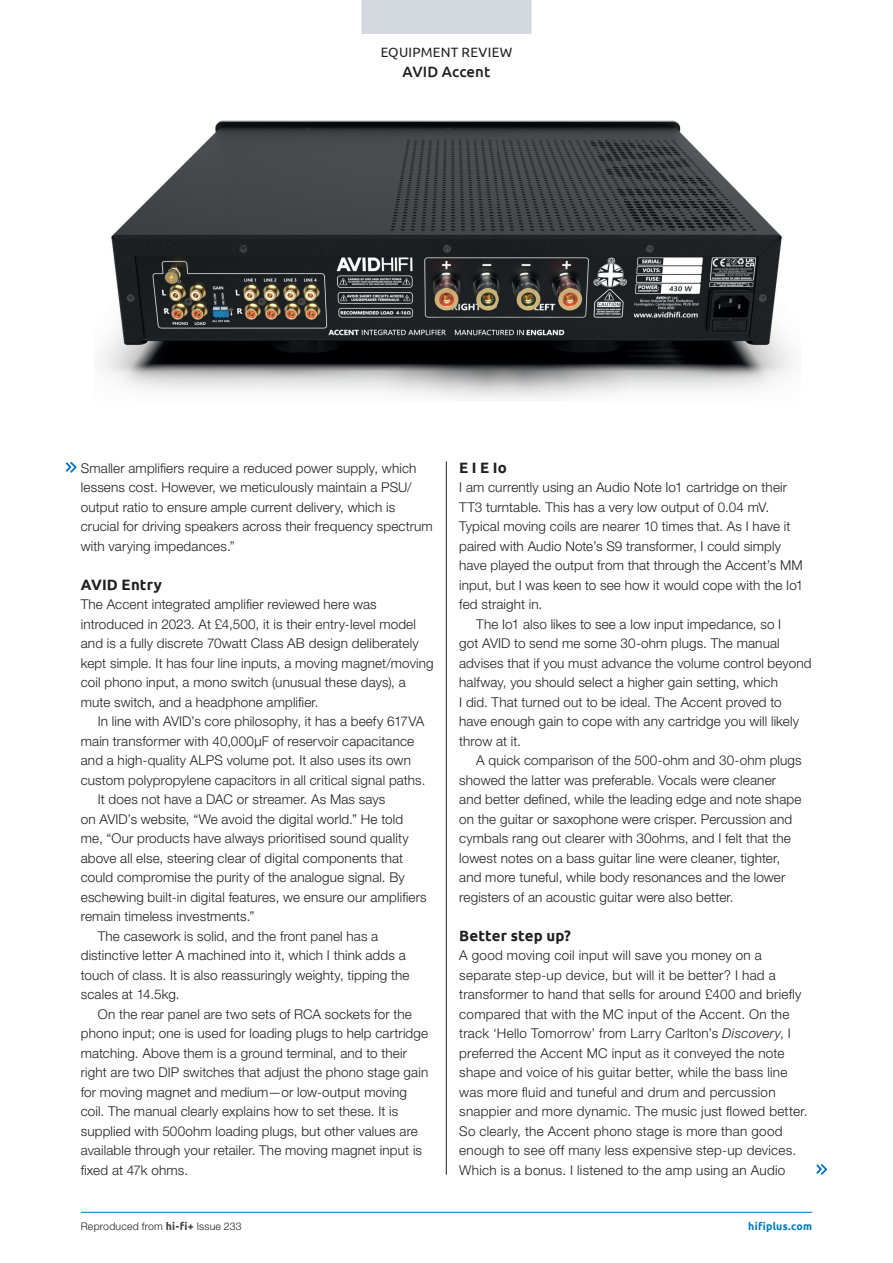
<style>
.page{position:relative;width:893px;height:1263px;background:#fff}
.page>*{position:absolute;margin:0;border:0;box-sizing:border-box;transform-origin:0 0}
.t1{font:700 15px "Ubuntu";letter-spacing:.01em;color:#231f20}
.t2{font:500 15px "Ubuntu";letter-spacing:.005em;color:#231f20}
.t3{font:300 13.5px/19.5px "Helvetica Neue LT Std";letter-spacing:.01em;color:#231f20}
.t4{font:13.5px "Ubuntu";letter-spacing:.02em;color:#231f20}
.t5{font:300 10.5px "Helvetica Neue LT Std";letter-spacing:.02em;color:#231f20}
.t6{font:700 10.5px "Ubuntu";letter-spacing:.025em;color:#007ac0}
.s1{font-style:italic}
.s2{font-family:"Ubuntu";font-weight:700;color:#3e3e3f}
</style>
<div class="page">
<div style="left:361px;top:0;width:170px;height:34px;background:#d4d9df"></div>
<hr style="left:446px;top:461px;width:1px;height:714px;background:#231f20">
<svg style="left:66px;top:462px;width:11px;height:11px"></svg>
<svg style="left:816px;top:1164px;width:11px;height:11px"></svg>
<img style="left:101px;top:120px;width:692px;height:279px">
<hr style="left:81px;top:1212px;width:731px;height:1px;background:#0072bc">
<p class="t4" style="left:381px;top:44px;width:133px">EQUIPMENT REVIEW</p>
<p class="t2" style="left:403px;top:62px;width:89px">AVID Accent</p>
<p class="t3" style="left:81px;top:458px;width:354px">Smaller amplifiers require a reduced power supply, which lessens cost. However, we meticulously maintain a PSU/ output ratio to ensure ample current delivery, which is crucial for driving speakers across their frequency spectrum with varying impedances.”</p>
<p class="t1" style="left:81px;top:575px;width:83px">AVID Entry</p>
<p class="t3" style="left:81px;top:594px;width:354px">The Accent integrated amplifier reviewed here was introduced in 2023. At £4,500, it is their entry-level model and is a fully discrete 70watt Class AB design deliberately kept simple. It has four line inputs, a moving magnet/moving coil phono input, a mono switch (unusual these days), a mute switch, and a headphone amplifier.</p>
<p class="t3" style="left:98px;top:711px;width:328px">In line with AVID’s core philosophy, it has a beefy 617VA</p>
<p class="t3" style="left:81px;top:731px;width:335px">main transformer with 40,000µF of reservoir capacitance</p>
<p class="t3" style="left:81px;top:750px;width:332px">and a high-quality ALPS volume pot. It also uses its own</p>
<p class="t3" style="left:81px;top:770px;width:346px">custom polypropylene capacitors in all critical signal paths.</p>
<p class="t3" style="left:98px;top:789px;width:289px">It does not have a DAC or streamer. As Mas says</p>
<p class="t3" style="left:81px;top:809px;width:324px">on AVID’s website, “We avoid the digital world.” He told</p>
<p class="t3" style="left:81px;top:828px;width:329px">me, “Our products have always prioritised sound quality</p>
<p class="t3" style="left:81px;top:848px;width:324px">above all else, steering clear of digital components that</p>
<p class="t3" style="left:81px;top:867px;width:326px">could compromise the purity of the analogue signal. By</p>
<p class="t3" style="left:81px;top:887px;width:347px">eschewing built-in digital features, we ensure our amplifiers</p>
<p class="t3" style="left:81px;top:906px;width:175px">remain timeless investments.”</p>
<p class="t3" style="left:98px;top:926px;width:282px">The casework is solid, and the front panel has a</p>
<p class="t3" style="left:81px;top:945px;width:326px">distinctive letter A machined into it, which I think adds a</p>
<p class="t3" style="left:81px;top:965px;width:330px">touch of class. It is also reassuringly weighty, tipping the</p>
<p class="t3" style="left:81px;top:984px;width:100px">scales at 14.5kg.</p>
<p class="t3" style="left:98px;top:1004px;width:315px">On the rear panel are two sets of RCA sockets for the</p>
<p class="t3" style="left:81px;top:1023px;width:349px">phono input; one is used for loading plugs to help cartridge</p>
<p class="t3" style="left:81px;top:1043px;width:328px">matching. Above them is a ground terminal, and to their</p>
<p class="t3" style="left:81px;top:1062px;width:349px">right are two DIP switches that adjust the phono stage gain</p>
<p class="t3" style="left:81px;top:1082px;width:328px">for moving magnet and medium—or low-output moving</p>
<p class="t3" style="left:81px;top:1101px;width:319px">coil. The manual clearly explains how to set these. It is</p>
<p class="t3" style="left:81px;top:1121px;width:339px">supplied with 500ohm loading plugs, but other values are</p>
<p class="t3" style="left:81px;top:1140px;width:343px">available through your retailer. The moving magnet input is</p>
<p class="t3" style="left:81px;top:1160px;width:109px">fixed at 47k ohms.</p>
<p class="t1" style="left:459px;top:458px;width:49px">E I E Io</p>
<p class="t3" style="left:459px;top:477px;width:329px">I am currently using an Audio Note Io1 cartridge on their</p>
<p class="t3" style="left:459px;top:497px;width:312px">TT3 turntable. This has a very low output of 0.04 mV.</p>
<p class="t3" style="left:459px;top:516px;width:333px">Typical moving coils are nearer 10 times that. As I have it</p>
<p class="t3" style="left:459px;top:536px;width:323px">paired with Audio Note’s S9 transformer, I could simply</p>
<p class="t3" style="left:459px;top:555px;width:345px">have played the output from that through the Accent’s MM</p>
<p class="t3" style="left:459px;top:575px;width:346px">input, but I was keen to see how it would cope with the Io1</p>
<p class="t3" style="left:459px;top:594px;width:85px">fed straight in.</p>
<p class="t3" style="left:476px;top:614px;width:307px">The Io1 also likes to see a low input impedance, so I</p>
<p class="t3" style="left:459px;top:633px;width:322px">got AVID to send me some 30-ohm plugs. The manual</p>
<p class="t3" style="left:459px;top:653px;width:354px">advises that if you must advance the volume control beyond</p>
<p class="t3" style="left:459px;top:672px;width:320px">halfway, you should select a higher gain setting, which</p>
<p class="t3" style="left:459px;top:692px;width:324px">I did. That turned out to be ideal. The Accent proved to</p>
<p class="t3" style="left:459px;top:711px;width:341px">have enough gain to cope with any cartridge you will likely</p>
<p class="t3" style="left:459px;top:731px;width:63px">throw at it.</p>
<p class="t3" style="left:476px;top:750px;width:327px">A quick comparison of the 500-ohm and 30-ohm plugs</p>
<p class="t3" style="left:459px;top:770px;width:318px">showed the latter was preferable. Vocals were cleaner</p>
<p class="t3" style="left:459px;top:789px;width:344px">and better defined, while the leading edge and note shape</p>
<p class="t3" style="left:459px;top:809px;width:334px">on the guitar or saxophone were crisper. Percussion and</p>
<p class="t3" style="left:459px;top:828px;width:333px">cymbals rang out clearer with 30ohms, and I felt that the</p>
<p class="t3" style="left:459px;top:848px;width:322px">lowest notes on a bass guitar line were cleaner, tighter,</p>
<p class="t3" style="left:459px;top:867px;width:328px">and more tuneful, while body resonances and the lower</p>
<p class="t3" style="left:459px;top:887px;width:276px">registers of an acoustic guitar were also better.</p>
<p class="t1" style="left:459px;top:926px;width:113px">Better step up?</p>
<p class="t3" style="left:459px;top:945px;width:350px">A good moving coil input will save you money on a separate step-up device, but will it be better? I had a transformer to hand that sells for around £400 and briefly compared that with the MC input of the Accent. On the track ‘Hello Tomorrow’ from Larry Carlton’s <span class="s1">Discovery</span>, I preferred the Accent MC input as it conveyed the note shape and voice of his guitar better, while the bass line was more fluid and tuneful and drum and percussion snappier and more dynamic. The music just flowed better.<br>So clearly, the Accent phono stage is more than good enough to see off many less expensive step-up devices.<br>Which is a bonus. I listened to the amp using an Audio</p>
<p class="t5" style="left:81px;top:1219px;width:162px">Reproduced from <span class="s2">hi-fi+</span> Issue 233</p>
<p class="t6" style="left:748px;top:1219px;width:65px">hifiplus.com</p>
</div>
